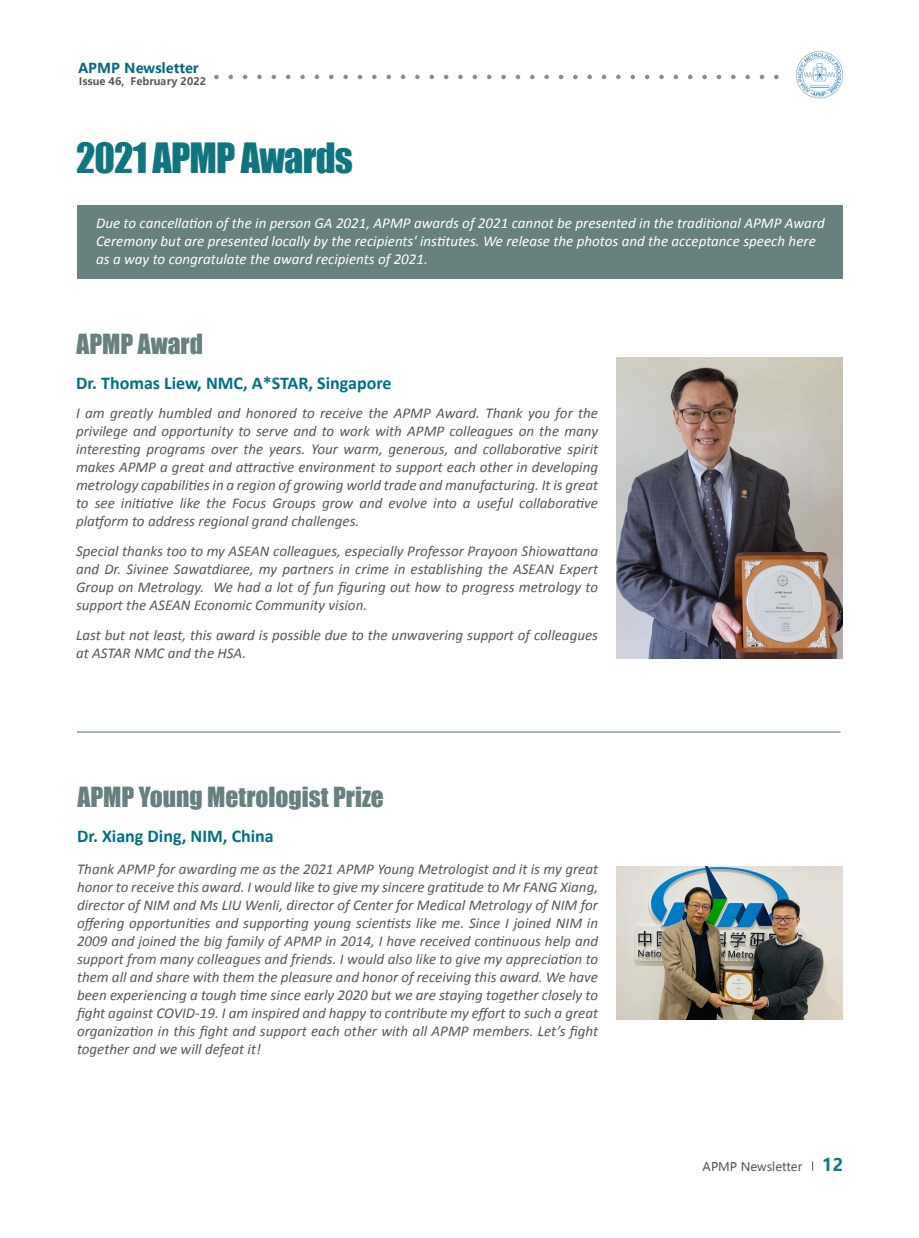
<style>
.page{position:relative;width:919px;height:1238px;background:#fff}
.page>*{position:absolute;margin:0;border:0;box-sizing:border-box;transform-origin:0 0}
.t1{font:38.4px "Impact";letter-spacing:-.02em;color:#117580}
.t2{font:25.5px "Impact";color:#688080}
.t3{font:700 18px "Calibri";color:#007086}
.t4{font:italic 15px/18px "Calibri";color:#595757;text-align:justify}
.t5{font:italic 15px/18px "Calibri";color:#fff}
.t6{font:700 13.65px "Microsoft Ya Hei";color:#006880}
.t7{font:12px "Microsoft Ya Hei";color:#595757}
.t8{font:700 10.35px "Microsoft Ya Hei";color:#595757}
.s1{font-weight:700;font-size:17.25px;color:#117580}
</style>
<div class="page">
<img style="left:796px;top:51px;width:47px;height:48px">
<svg style="left:214px;top:75px;width:5px;height:4px"></svg>
<svg style="left:228px;top:75px;width:5px;height:4px"></svg>
<svg style="left:243px;top:75px;width:4px;height:4px"></svg>
<svg style="left:257px;top:75px;width:5px;height:4px"></svg>
<svg style="left:271px;top:75px;width:5px;height:4px"></svg>
<svg style="left:286px;top:75px;width:4px;height:4px"></svg>
<svg style="left:300px;top:75px;width:5px;height:4px"></svg>
<svg style="left:314px;top:75px;width:5px;height:4px"></svg>
<svg style="left:329px;top:75px;width:4px;height:4px"></svg>
<svg style="left:343px;top:75px;width:5px;height:4px"></svg>
<svg style="left:358px;top:75px;width:4px;height:4px"></svg>
<svg style="left:372px;top:75px;width:4px;height:4px"></svg>
<svg style="left:386px;top:75px;width:5px;height:4px"></svg>
<svg style="left:401px;top:75px;width:4px;height:4px"></svg>
<svg style="left:415px;top:75px;width:4px;height:4px"></svg>
<svg style="left:429px;top:75px;width:5px;height:4px"></svg>
<svg style="left:444px;top:75px;width:4px;height:4px"></svg>
<svg style="left:458px;top:75px;width:4px;height:4px"></svg>
<svg style="left:472px;top:75px;width:5px;height:4px"></svg>
<svg style="left:487px;top:75px;width:4px;height:4px"></svg>
<svg style="left:501px;top:75px;width:5px;height:4px"></svg>
<svg style="left:515px;top:75px;width:5px;height:4px"></svg>
<svg style="left:530px;top:75px;width:4px;height:4px"></svg>
<svg style="left:544px;top:75px;width:5px;height:4px"></svg>
<svg style="left:558px;top:75px;width:5px;height:4px"></svg>
<svg style="left:573px;top:75px;width:4px;height:4px"></svg>
<svg style="left:587px;top:75px;width:5px;height:4px"></svg>
<svg style="left:601px;top:75px;width:5px;height:4px"></svg>
<svg style="left:616px;top:75px;width:4px;height:4px"></svg>
<svg style="left:630px;top:75px;width:5px;height:4px"></svg>
<svg style="left:645px;top:75px;width:4px;height:4px"></svg>
<svg style="left:659px;top:75px;width:4px;height:4px"></svg>
<svg style="left:673px;top:75px;width:5px;height:4px"></svg>
<svg style="left:688px;top:75px;width:4px;height:4px"></svg>
<svg style="left:702px;top:75px;width:4px;height:4px"></svg>
<svg style="left:716px;top:75px;width:5px;height:4px"></svg>
<svg style="left:731px;top:75px;width:4px;height:4px"></svg>
<svg style="left:745px;top:75px;width:4px;height:4px"></svg>
<svg style="left:759px;top:75px;width:5px;height:4px"></svg>
<svg style="left:774px;top:75px;width:4px;height:4px"></svg>
<hr style="left:77px;top:731px;width:763px;height:1px;background:#688080">
<img style="left:616px;top:358px;width:226px;height:300px">
<img style="left:616px;top:866px;width:226px;height:153px">
<div style="left:77px;top:205px;width:765px;height:74px;background:#688080"></div>
<p class="t6" style="left:78px;top:59px;width:122px">APMP Newsletter</p>
<p class="t8" style="left:79px;top:74px;width:129px">Issue 46, February 2022</p>
<h1 class="t1" style="left:76px;top:128px;width:278px">2021 APMP Awards</h1>
<p class="t5" style="left:96px;top:214px;width:730px">Due to cancellation of the in person GA 2021, APMP awards of 2021 cannot be presented in the traditional APMP Award<br>Ceremony but are presented locally by the recipients' institutes. We release the photos and the acceptance speech here as a way to congratulate the award recipients of 2021.</p>
<h2 class="t2" style="left:76px;top:324px;width:128px">APMP Award</h2>
<p class="t3" style="left:76px;top:371px;width:317px">Dr. Thomas Liew, NMC, A*STAR, Singapore</p>
<p class="t4" style="left:76px;top:403px;width:523px">I am greatly humbled and honored to receive the APMP Award. Thank you for the privilege and opportunity to serve and to work with APMP colleagues on the many interesting programs over the years. Your warm, generous, and collaborative spirit makes APMP a great and attractive environment to support each other in developing metrology capabilities in a region of growing world trade and manufacturing. It is great to see initiative like the Focus Groups grow and evolve into a useful collaborative platform to address regional grand challenges.</p>
<p class="t4" style="left:76px;top:541px;width:523px">Special thanks too to my ASEAN colleagues, especially Professor Prayoon Shiowattana and Dr. Sivinee Sawatdiaree, my partners in crime in establishing the ASEAN Expert Group on Metrology. We had a lot of fun figuring out how to progress metrology to support the ASEAN Economic Community vision.</p>
<p class="t4" style="left:76px;top:625px;width:523px">Last but not least, this award is possible due to the unwavering support of colleagues at ASTAR NMC and the HSA.</p>
<h2 class="t2" style="left:77px;top:777px;width:308px">APMP Young Metrologist Prize</h2>
<p class="t3" style="left:77px;top:824px;width:198px">Dr. Xiang Ding, NIM, China</p>
<p class="t4" style="left:77px;top:859px;width:522px">Thank APMP for awarding me as the 2021 APMP Young Metrologist and it is my great honor to receive this award. I would like to give my sincere gratitude to Mr FANG Xiang, director of NIM and Ms LIU Wenli, director of Center for Medical Metrology of NIM for offering opportunities and supporting young scientists like me. Since I joined NIM in 2009 and joined the big family of APMP in 2014, I have received continuous help and support from many colleagues and friends. I would also like to give my appreciation to them all and share with them the pleasure and honor of receiving this award. We have been experiencing a tough time since early 2020 but we are staying together closely to fight against COVID-19. I am inspired and happy to contribute my effort to such a great organization in this fight and support each other with all APMP members. Let’s fight together and we will defeat it!</p>
<p class="t7" style="left:702px;top:1157px;width:142px">APMP Newsletter <span class="s1">12</span></p>
</div>
